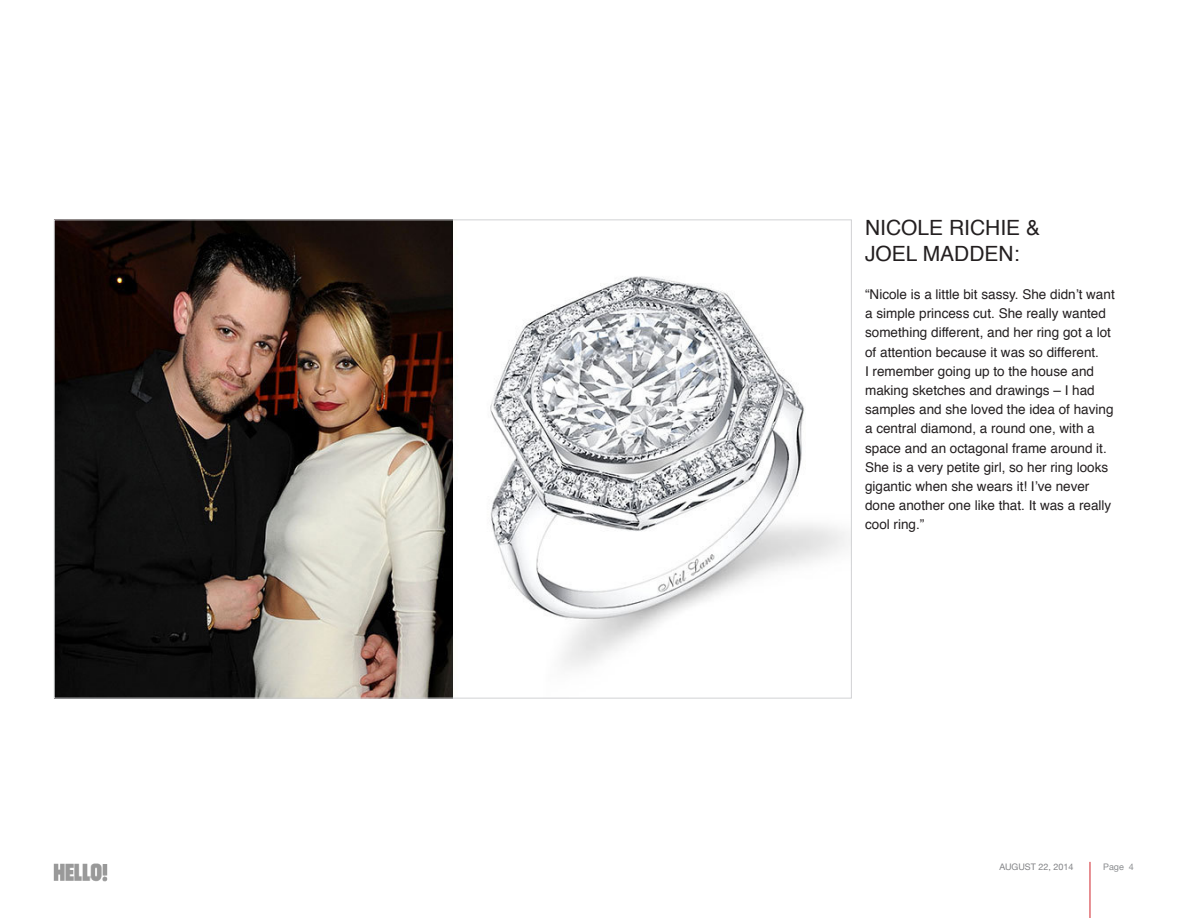
<style>
.page{position:relative;width:1188px;height:918px;background:#fff}
.page>*{position:absolute;margin:0;border:0;box-sizing:border-box;transform-origin:0 0}
.t1{font:21px "Helvetica";color:#231f20}
.t2{font:13.5px/19.2px "Helvetica";color:#231f20}
.t3{font:9px "Helvetica Neue";color:#818285}
.t4{font:9px "Helvetica Neue";color:#8a8c8f}
</style>
<div class="page">
<hr style="left:1090px;top:862px;width:1px;height:56px;background:#d1232a">
<img style="left:53px;top:863px;width:55px;height:19px">
<img style="left:56px;top:222px;width:794px;height:474px">
<p class="t1" style="left:865px;top:212px;width:177px">NICOLE RICHIE &amp;</p>
<p class="t1" style="left:865px;top:237px;width:156px">JOEL MADDEN:</p>
<p class="t2" style="left:865px;top:285px;width:251px">“Nicole is a little bit sassy. She didn’t want a simple princess cut. She really wanted something different, and her ring got a lot of attention because it was so different.<br>I remember going up to the house and making sketches and drawings – I had samples and she loved the idea of having a central diamond, a round one, with a space and an octagonal frame around it.<br>She is a very petite girl, so her ring looks gigantic when she wears it! I’ve never done another one like that. It was a really cool ring.”</p>
<p class="t3" style="left:999px;top:860px;width:76px">AUGUST 22, 2014</p>
<p class="t4" style="left:1103px;top:860px;width:32px">Page 4</p>
</div>
